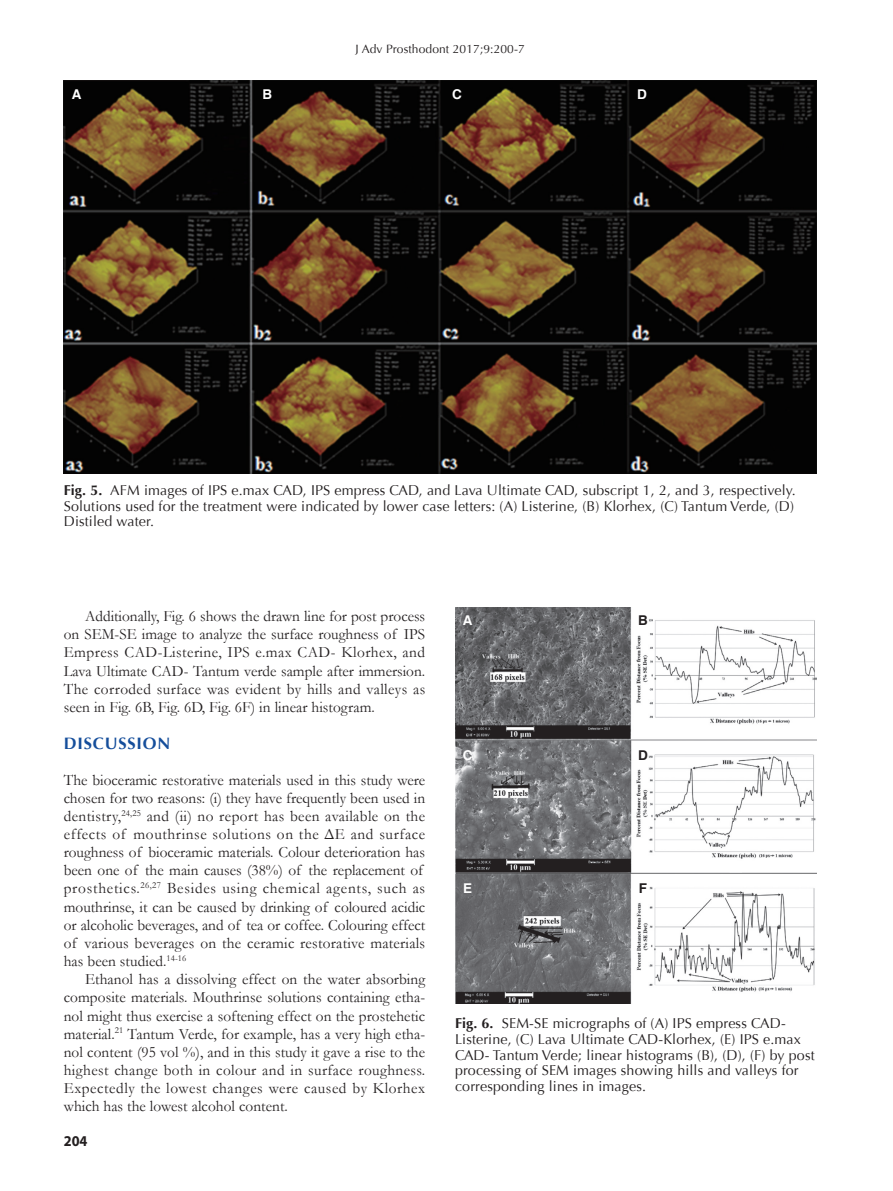
<style>
.page{position:relative;width:893px;height:1191px;background:#fff}
.page>*{position:absolute;margin:0;border:0;box-sizing:border-box;transform-origin:0 0}
.t1{font:700 16.5px "Optima";letter-spacing:.05em;color:#154e9b}
.t2{font:15.75px/18.1px "Garamond";color:#231f20;text-align:justify}
.t3{font:700 15px "Myriad Pro";color:#231f20;scale:.95 1}
.t4{font:14.25px/15.8px "Optima";letter-spacing:.01em;color:#231f20}
.t5{font:700 13.5px "Helvetica";color:#fff}
.t6{font:700 13.5px "Helvetica";color:#231f20}
.t7{font:12px "Optima";letter-spacing:.01em;color:#231f20}
.s1{font-weight:700}
</style>
<div class="page">
<img style="left:64px;top:81px;width:752px;height:392px">
<img style="left:455px;top:607px;width:361px;height:396px">
<p class="t7" style="left:355px;top:42px;width:171px">J Adv Prosthodont 2017;9:200-7</p>
<p class="t5" style="left:72px;top:86px;width:11px">A</p>
<p class="t5" style="left:262px;top:86px;width:11px">B</p>
<p class="t5" style="left:452px;top:86px;width:11px">C</p>
<p class="t5" style="left:637px;top:86px;width:11px">D</p>
<p class="t4" style="left:64px;top:482px;width:734px"><span class="s1">Fig. 5.</span> AFM images of IPS e.max CAD, IPS empress CAD, and Lava Ultimate CAD, subscript 1, 2, and 3, respectively.<br>Solutions used for the treatment were indicated by lower case letters: (A) Listerine, (B) Klorhex, (C) Tantum Verde, (D)<br>Distiled water.</p>
<p class="t2" style="left:64px;top:606px;width:363px;text-indent:21px">Additionally, Fig. 6 shows the drawn line for post process on SEM-SE image to analyze the surface roughness of IPS Empress CAD-Listerine, IPS e.max CAD- Klorhex, and Lava Ultimate CAD- Tantum verde sample after immersion.<br>The corroded surface was evident by hills and valleys as seen in Fig. 6B, Fig. 6D, Fig. 6F) in linear histogram.</p>
<p class="t1" style="left:64px;top:734px;width:108px">DISCUSSION</p>
<p class="t2" style="left:64px;top:770px;width:363px;text-align:left">The bioceramic restorative materials used in this study were chosen for two reasons: (i) they have frequently been used in dentistry,<sup>24,25</sup> and (ii) no report has been available on the effects of mouthrinse solutions on the ΔE and surface roughness of bioceramic materials. Colour deterioration has been one of the main causes (38%) of the replacement of prosthetics.<sup>26,27</sup> Besides using chemical agents, such as mouthrinse, it can be caused by drinking of coloured acidic or alcoholic beverages, and of tea or coffee. Colouring effect of various beverages on the ceramic restorative materials has been studied.<sup>14-16</sup></p>
<p class="t2" style="left:64px;top:969px;width:363px;text-indent:21px">Ethanol has a dissolving effect on the water absorbing composite materials. Mouthrinse solutions containing etha&shy;nol might thus exercise a softening effect on the prostehetic material.<sup>21</sup> Tantum Verde, for example, has a very high etha&shy;nol content (95 vol %), and in this study it gave a rise to the highest change both in colour and in surface roughness.<br>Expectedly the lowest changes were caused by Klorhex which has the lowest alcohol content.</p>
<p class="t3" style="left:64px;top:1131px;width:26px">204</p>
<p class="t5" style="left:463px;top:612px;width:11px">A</p>
<p class="t6" style="left:638px;top:612px;width:11px">B</p>
<p class="t5" style="left:463px;top:747px;width:11px">C</p>
<p class="t6" style="left:638px;top:747px;width:11px">D</p>
<p class="t5" style="left:463px;top:879px;width:11px">E</p>
<p class="t6" style="left:639px;top:879px;width:10px">F</p>
<p class="t4" style="left:455px;top:1015px;width:361px"><span class="s1">Fig. 6.</span> SEM-SE micrographs of (A) IPS empress CAD-Listerine, (C) Lava Ultimate CAD-Klorhex, (E) IPS e.max CAD- Tantum Verde; linear histograms (B), (D), (F) by post processing of SEM images showing hills and valleys for corresponding lines in images.</p>
</div>
